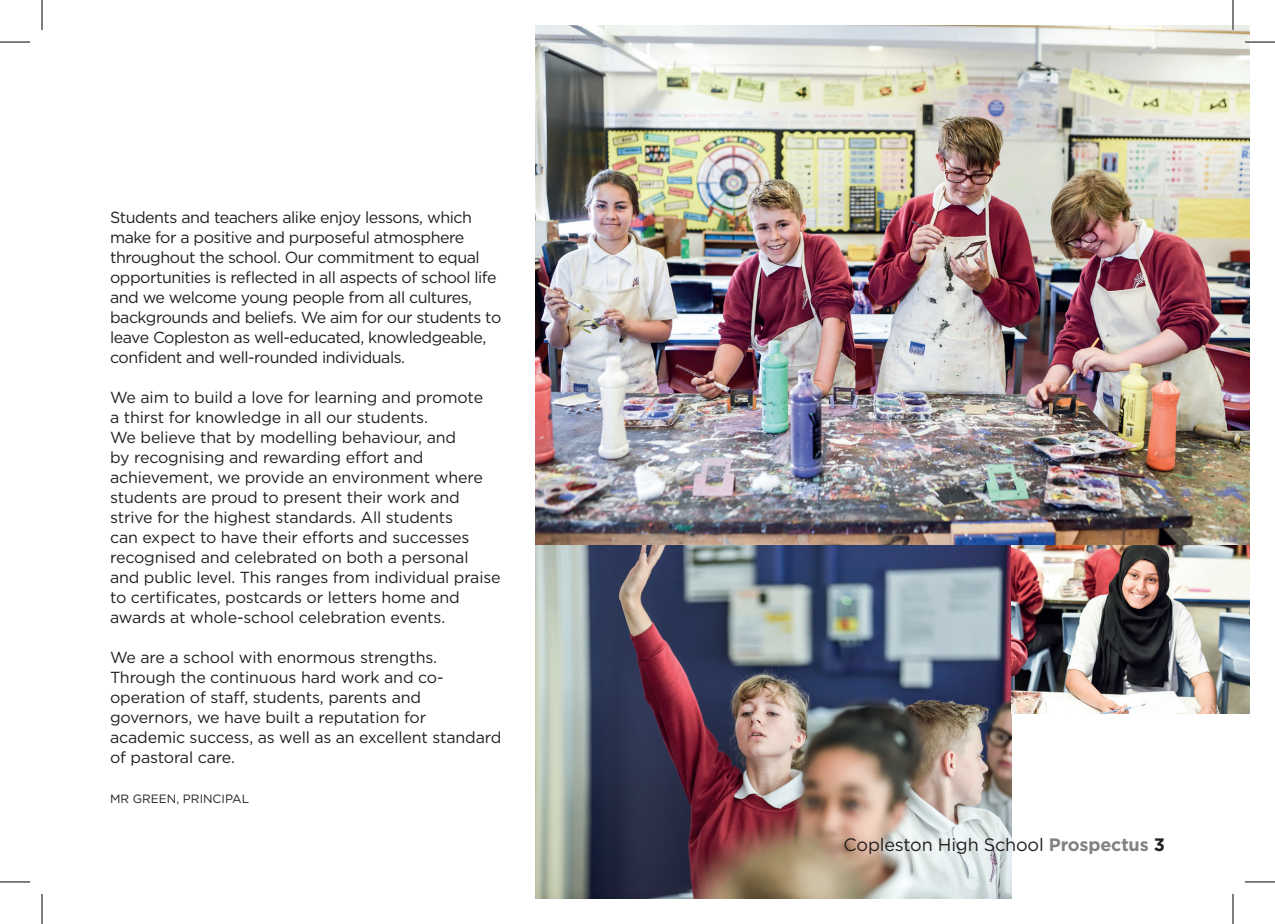
<style>
.page{position:relative;width:1275px;height:924px;background:#fff}
.page>*{position:absolute;margin:0;border:0;box-sizing:border-box;transform-origin:0 0}
.t1{font:18px "Gotham";letter-spacing:-.01em;color:#231f20}
.t2{font:16px/20px "Gotham";letter-spacing:-.01em;color:#231f20}
.t3{font:16px/20px "Gotham";letter-spacing:-.03em;color:#231f20}
.t4{font:12px "Gotham";color:#231f20}
.s1{font-weight:700;color:#808285}
.s2{font-weight:700}
</style>
<div class="page">
<img style="left:535px;top:25px;width:715px;height:520px">
<img style="left:535px;top:545px;width:476px;height:353px">
<img style="left:1011px;top:545px;width:239px;height:168px">
<hr style="left:1245px;top:41px;width:30px;height:2px;background:#fff">
<hr style="left:1231px;top:0;width:3px;height:30px;background:#fff">
<hr style="left:0;top:42px;width:30px;height:1px;background:#000">
<hr style="left:1245px;top:42px;width:30px;height:1px;background:#000">
<hr style="left:0;top:881px;width:30px;height:1px;background:#000">
<hr style="left:1245px;top:881px;width:30px;height:1px;background:#000">
<hr style="left:42px;top:0;width:1px;height:30px;background:#000">
<hr style="left:42px;top:893px;width:1px;height:30px;background:#000">
<hr style="left:1232px;top:0;width:1px;height:30px;background:#000">
<hr style="left:1232px;top:893px;width:1px;height:30px;background:#000">
<p class="t3" style="left:110px;top:207px;width:393px">Students and teachers alike enjoy lessons, which make for a positive and purposeful atmosphere throughout the school. Our commitment to equal opportunities is reflected in all aspects of school life and we welcome young people from all cultures, backgrounds and beliefs. We aim for our students to leave Copleston as well-educated, knowledgeable, confident and well-rounded individuals.</p>
<p class="t2" style="left:110px;top:387px;width:392px">We aim to build a love for learning and promote<br>a thirst for knowledge in all our students.<br>We believe that by modelling behaviour, and<br>by recognising and rewarding effort and achievement, we provide an environment where students are proud to present their work and strive for the highest standards. All students<br>can expect to have their efforts and successes recognised and celebrated on both a personal and public level. This ranges from individual praise to certificates, postcards or letters home and awards at whole-school celebration events.</p>
<p class="t2" style="left:110px;top:647px;width:393px">We are a school with enormous strengths.<br>Through the continuous hard work and co&shy;operation of staff, students, parents and governors, we have built a reputation for academic success, as well as an excellent standard of pastoral care.</p>
<p class="t4" style="left:110px;top:791px;width:140px">MR GREEN, PRINCIPAL</p>
<p class="t1" style="left:843px;top:832px;width:323px">Copleston High School <span class="s1">Prospectus</span> <span class="s2">3</span></p>
</div>
